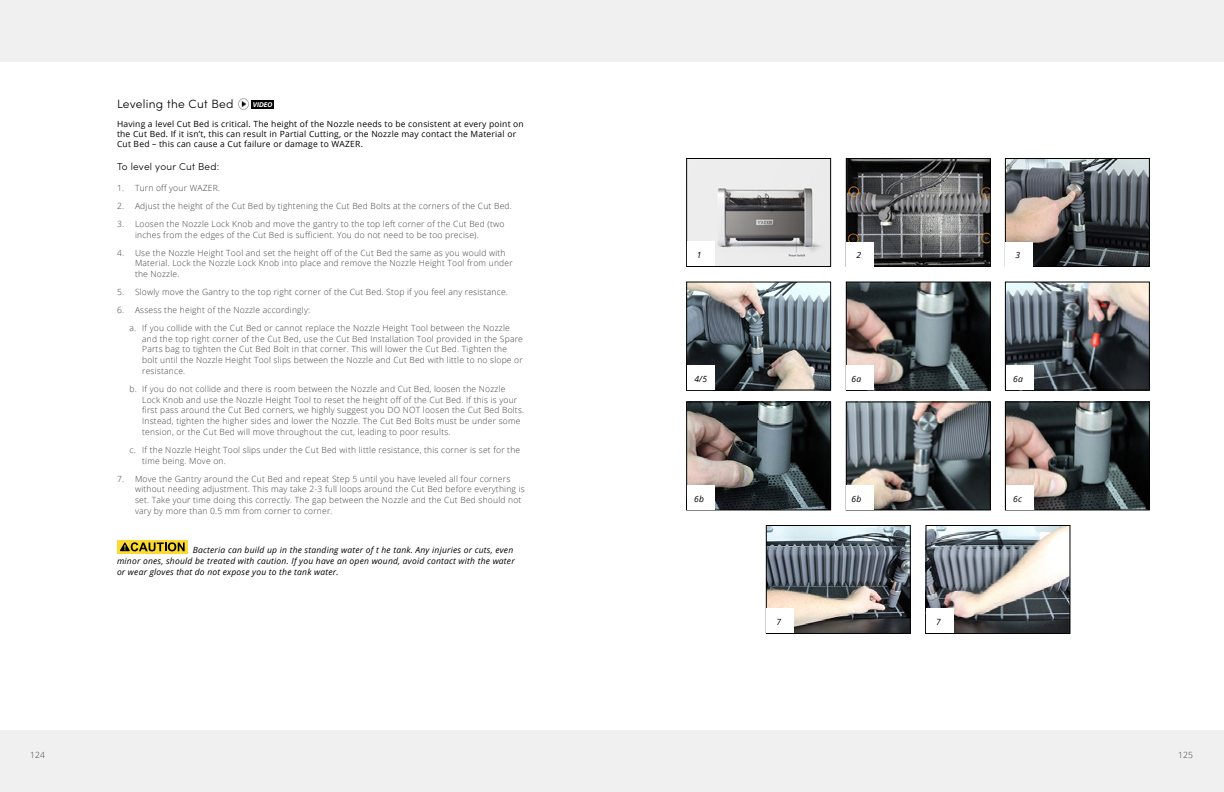
<style>
.page{position:relative;width:1224px;height:792px;background:#fff}
.page>*{position:absolute;margin:0;border:0;box-sizing:border-box;transform-origin:0 0}
.t1{font:300 12px "Sofia Pro";letter-spacing:.025em;color:#000}
.t2{font:300 10px "Sofia Pro";letter-spacing:.025em;color:#000}
.t3{font:300 8.5px/10.8px "Open Sans";letter-spacing:.025em;color:#414042}
.t4{font:italic 8.5px/10.8px "Open Sans";letter-spacing:.025em;color:#000}
.t5{font:8.5px/10px "Open Sans";letter-spacing:.025em;color:#000}
.t6{font:italic 700 7px "Myriad Pro";color:#fff}
</style>
<div class="page">
<svg style="left:117px;top:540px;width:71px;height:13px"></svg>
<svg style="left:120px;top:542px;width:65px;height:9px"></svg>
<img style="left:848px;top:160px;width:141px;height:105px">
<div style="left:846px;top:158px;width:145px;height:109px;border:1px solid #000"></div>
<img style="left:688px;top:160px;width:141px;height:105px">
<div style="left:686px;top:158px;width:145px;height:109px;border:1px solid #000"></div>
<img style="left:1007px;top:160px;width:141px;height:105px">
<div style="left:1005px;top:158px;width:145px;height:109px;border:1px solid #000"></div>
<img style="left:848px;top:284px;width:141px;height:105px">
<div style="left:846px;top:282px;width:145px;height:109px;border:1px solid #000"></div>
<img style="left:688px;top:284px;width:141px;height:105px">
<div style="left:686px;top:282px;width:145px;height:109px;border:1px solid #000"></div>
<img style="left:1007px;top:284px;width:141px;height:105px">
<div style="left:1005px;top:282px;width:145px;height:109px;border:1px solid #000"></div>
<img style="left:848px;top:403px;width:141px;height:105px">
<div style="left:846px;top:401px;width:145px;height:109px;border:1px solid #000"></div>
<img style="left:688px;top:403px;width:141px;height:105px">
<div style="left:686px;top:401px;width:145px;height:109px;border:1px solid #000"></div>
<img style="left:1007px;top:403px;width:141px;height:105px">
<div style="left:1005px;top:401px;width:145px;height:109px;border:1px solid #000"></div>
<div style="left:687px;top:242px;width:27px;height:24px;background:#fff"></div>
<div style="left:847px;top:242px;width:27px;height:24px;background:#fff"></div>
<div style="left:1006px;top:242px;width:27px;height:24px;background:#fff"></div>
<div style="left:687px;top:365px;width:27px;height:25px;background:#fff"></div>
<div style="left:847px;top:365px;width:27px;height:25px;background:#fff"></div>
<div style="left:1006px;top:365px;width:27px;height:25px;background:#fff"></div>
<div style="left:687px;top:485px;width:27px;height:24px;background:#fff"></div>
<div style="left:847px;top:485px;width:27px;height:24px;background:#fff"></div>
<div style="left:1006px;top:485px;width:27px;height:24px;background:#fff"></div>
<img style="left:927px;top:527px;width:141px;height:105px">
<div style="left:925px;top:525px;width:145px;height:109px;border:1px solid #000"></div>
<img style="left:768px;top:527px;width:141px;height:105px">
<div style="left:766px;top:525px;width:145px;height:109px;border:1px solid #000"></div>
<div style="left:767px;top:609px;width:27px;height:24px;background:#fff"></div>
<div style="left:926px;top:609px;width:28px;height:24px;background:#fff"></div>
<svg style="left:238px;top:99px;width:11px;height:11px"></svg>
<div style="left:251px;top:100px;width:23px;height:9px;background:#000"></div>
<h1 class="t1" style="left:117px;top:95px;width:118px">Leveling the Cut Bed</h1>
<p class="t5" style="left:117px;top:118px;width:408px">Having a level Cut Bed is critical. The height of the Nozzle needs to be consistent at every point on the Cut Bed. If it isn’t, this can result in Partial Cutting, or the Nozzle may contact the Material or<br>Cut Bed – this can cause a Cut failure or damage to WAZER.</p>
<p class="t2" style="left:117px;top:159px;width:104px">To level your Cut Bed:</p>
<p class="t3" style="left:117px;top:182px;width:105px">1. Turn off your WAZER.</p>
<p class="t3" style="left:117px;top:200px;width:396px">2. Adjust the height of the Cut Bed by tightening the Cut Bed Bolts at the corners of the Cut Bed.</p>
<p class="t3" style="left:135px;top:218px;width:371px;text-indent:-18px">3. Loosen the Nozzle Lock Knob and move the gantry to the top left corner of the Cut Bed (two inches from the edges of the Cut Bed is sufficient. You do not need to be too precise).</p>
<p class="t3" style="left:135px;top:247px;width:379px;text-indent:-18px">4. Use the Nozzle Height Tool and set the height off of the Cut Bed the same as you would with<br>Material. Lock the Nozzle Lock Knob into place and remove the Nozzle Height Tool from under the Nozzle.</p>
<p class="t3" style="left:117px;top:286px;width:392px">5. Slowly move the Gantry to the top right corner of the Cut Bed. Stop if you feel any resistance.</p>
<p class="t3" style="left:130px;top:301px;width:382px;line-height:18px;text-indent:-13px">6. Assess the height of the Nozzle accordingly:<br>a. If you collide with the Cut Bed or cannot replace the Nozzle Height Tool between the Nozzle</p>
<p class="t3" style="left:142px;top:333px;width:382px">and the top right corner of the Cut Bed, use the Cut Bed Installation Tool provided in the Spare Parts bag to tighten the Cut Bed Bolt in that corner. This will lower the Cut Bed. Tighten the bolt until the Nozzle Height Tool slips between the Nozzle and Cut Bed with little to no slope or resistance.</p>
<p class="t3" style="left:142px;top:383px;width:384px;text-indent:-13px">b. If you do not collide and there is room between the Nozzle and Cut Bed, loosen the Nozzle Lock Knob and use the Nozzle Height Tool to reset the height off of the Cut Bed. If this is your first pass around the Cut Bed corners, we highly suggest you DO NOT loosen the Cut Bed Bolts.<br>Instead, tighten the higher sides and lower the Nozzle. The Cut Bed Bolts must be under some tension, or the Cut Bed will move throughout the cut, leading to poor results.</p>
<p class="t3" style="left:142px;top:444px;width:380px;text-indent:-13px">c. If the Nozzle Height Tool slips under the Cut Bed with little resistance, this corner is set for the time being. Move on.</p>
<p class="t3" style="left:135px;top:473px;width:391px;text-indent:-18px">7. Move the Gantry around the Cut Bed and repeat Step 5 until you have leveled all four corners without needing adjustment. This may take 2-3 full loops around the Cut Bed before everything is set. Take your time doing this correctly. The gap between the Nozzle and the Cut Bed should not vary by more than 0.5 mm from corner to corner.</p>
<p class="t4" style="left:117px;top:545px;width:399px;text-indent:76px">Bacteria can build up in the standing water of t he tank. Any injuries or cuts, even minor ones, should be treated with caution. If you have an open wound, avoid contact with the water or wear gloves that do not expose you to the tank water.</p>
<p class="t6" style="left:253px;top:100px;width:21px">VIDEO</p>
<p class="t4" style="left:697px;top:250px;width:6px">1</p>
<p class="t4" style="left:857px;top:250px;width:6px">2</p>
<p class="t4" style="left:1016px;top:250px;width:6px">3</p>
<p class="t4" style="left:694px;top:373px;width:14px">4/5</p>
<p class="t4" style="left:852px;top:373px;width:11px">6a</p>
<p class="t4" style="left:1013px;top:373px;width:11px">6a</p>
<p class="t4" style="left:694px;top:493px;width:11px">6b</p>
<p class="t4" style="left:852px;top:493px;width:11px">6b</p>
<p class="t4" style="left:1013px;top:493px;width:10px">6c</p>
<p class="t4" style="left:776px;top:617px;width:6px">7</p>
<p class="t4" style="left:936px;top:617px;width:6px">7</p>
<p class="t3" style="left:30px;top:750px;width:16px">124</p>
<p class="t3" style="left:1178px;top:750px;width:16px">125</p>
</div>
